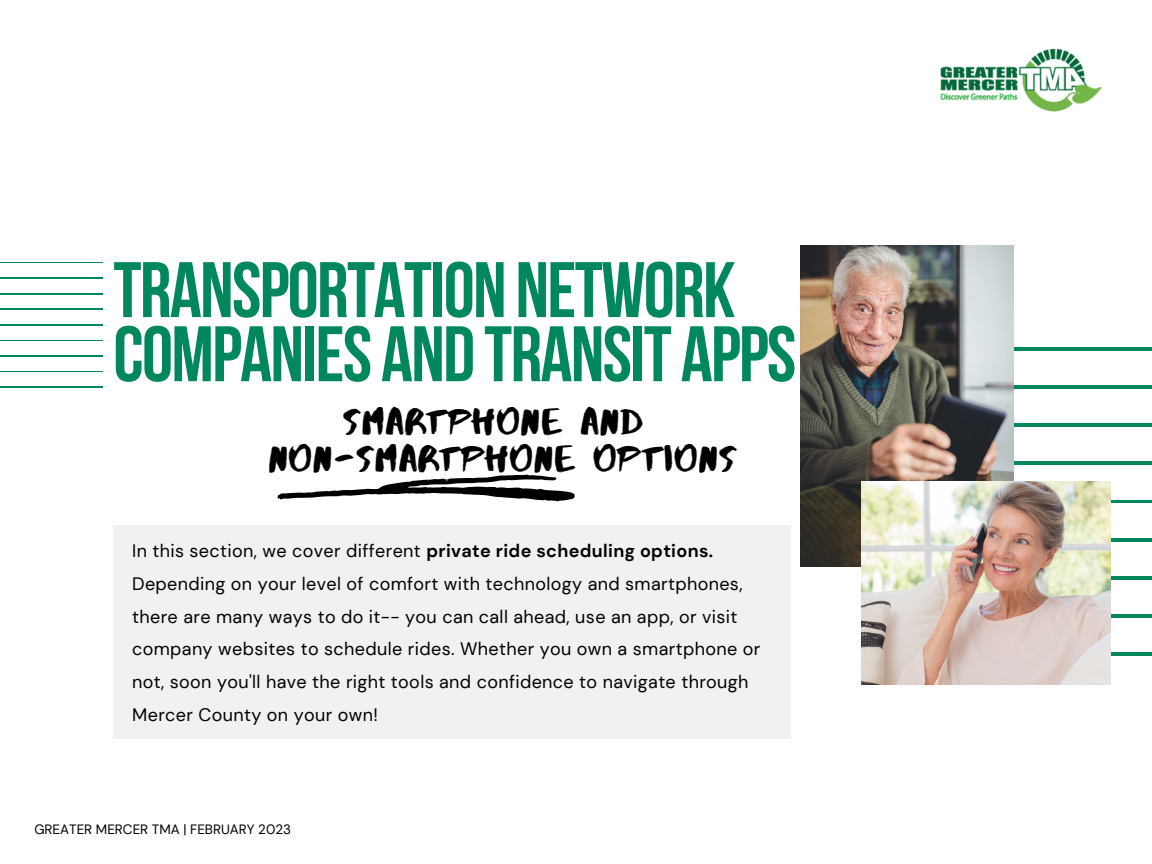
<style>
.page{position:relative;width:1152px;height:864px;background:#fff}
.page>*{position:absolute;margin:0;border:0;box-sizing:border-box;transform-origin:0 0}
.t1{font:78.45px/64.2px "Bebas Neue Cyrillic";letter-spacing:-.02em;color:#00875e}
.t2{font:37.5px/37.2px "Abys";letter-spacing:.04em;color:#000;text-align:center}
.t3{font:18px/32.7px "DM Sans";letter-spacing:.02em;color:#000}
.t4{font:13.5px "DM Sans";color:#000}
.s1{font-weight:700}
</style>
<div class="page">
<hr style="left:862px;top:347px;width:290px;height:2px;background:#00875e">
<hr style="left:862px;top:349px;width:290px;height:2px;background:#00875e">
<hr style="left:862px;top:385px;width:290px;height:2px;background:#00875e">
<hr style="left:862px;top:387px;width:290px;height:2px;background:#00875e">
<hr style="left:862px;top:423px;width:290px;height:2px;background:#00875e">
<hr style="left:862px;top:425px;width:290px;height:2px;background:#00875e">
<hr style="left:862px;top:461px;width:290px;height:2px;background:#00875e">
<hr style="left:862px;top:463px;width:290px;height:2px;background:#00875e">
<hr style="left:862px;top:500px;width:290px;height:1px;background:#00875e">
<hr style="left:862px;top:501px;width:290px;height:2px;background:#00875e">
<hr style="left:862px;top:538px;width:290px;height:2px;background:#00875e">
<hr style="left:862px;top:540px;width:290px;height:2px;background:#00875e">
<hr style="left:862px;top:576px;width:290px;height:2px;background:#00875e">
<hr style="left:862px;top:578px;width:290px;height:2px;background:#00875e">
<hr style="left:862px;top:614px;width:290px;height:2px;background:#00875e">
<hr style="left:862px;top:616px;width:290px;height:2px;background:#00875e">
<hr style="left:862px;top:652px;width:290px;height:2px;background:#00875e">
<hr style="left:862px;top:654px;width:290px;height:2px;background:#00875e">
<img style="left:940px;top:48px;width:162px;height:64px">
<img style="left:800px;top:245px;width:214px;height:321px">
<img style="left:862px;top:481px;width:248px;height:204px">
<svg style="left:277px;top:474px;width:298px;height:27px"></svg>
<div style="left:113px;top:525px;width:678px;height:214px;background:#f1f1f1"></div>
<hr style="left:0;top:262px;width:103px;height:1px;background:#00875e">
<hr style="left:0;top:263px;width:103px;height:1px;background:#00875e">
<hr style="left:0;top:277px;width:103px;height:1px;background:#00875e">
<hr style="left:0;top:278px;width:103px;height:1px;background:#00875e">
<hr style="left:0;top:293px;width:103px;height:1px;background:#00875e">
<hr style="left:0;top:294px;width:103px;height:1px;background:#00875e">
<hr style="left:0;top:309px;width:103px;height:1px;background:#00875e">
<hr style="left:0;top:324px;width:103px;height:1px;background:#00875e">
<hr style="left:0;top:325px;width:103px;height:1px;background:#00875e">
<hr style="left:0;top:340px;width:103px;height:1px;background:#00875e">
<hr style="left:0;top:355px;width:103px;height:1px;background:#00875e">
<hr style="left:0;top:356px;width:103px;height:1px;background:#00875e">
<hr style="left:0;top:371px;width:103px;height:1px;background:#00875e">
<hr style="left:0;top:372px;width:103px;height:1px;background:#00875e">
<hr style="left:0;top:386px;width:103px;height:1px;background:#00875e">
<hr style="left:0;top:387px;width:103px;height:1px;background:#00875e">
<h1 class="t1" style="left:113px;top:265px;width:684px">TRANSPORTATION NETWORK<br>COMPANIES AND TRANSIT APPS</h1>
<h2 class="t2" style="left:268px;top:402px;width:469px">SMARTPHONE AND<br>NON-SMARTPHONE OPTIONS</h2>
<p class="t3" style="left:132px;top:535px;width:630px">In this section, we cover different <span class="s1">private ride scheduling options.<br></span>Depending on your level of comfort with technology and smartphones, there are many ways to do it-- you can call ahead, use an app, or visit company websites to schedule rides. Whether you own a smartphone or not, soon you'll have the right tools and confidence to navigate through Mercer County on your own!</p>
<p class="t4" style="left:34px;top:820px;width:258px">GREATER MERCER TMA | FEBRUARY 2023</p>
</div>
